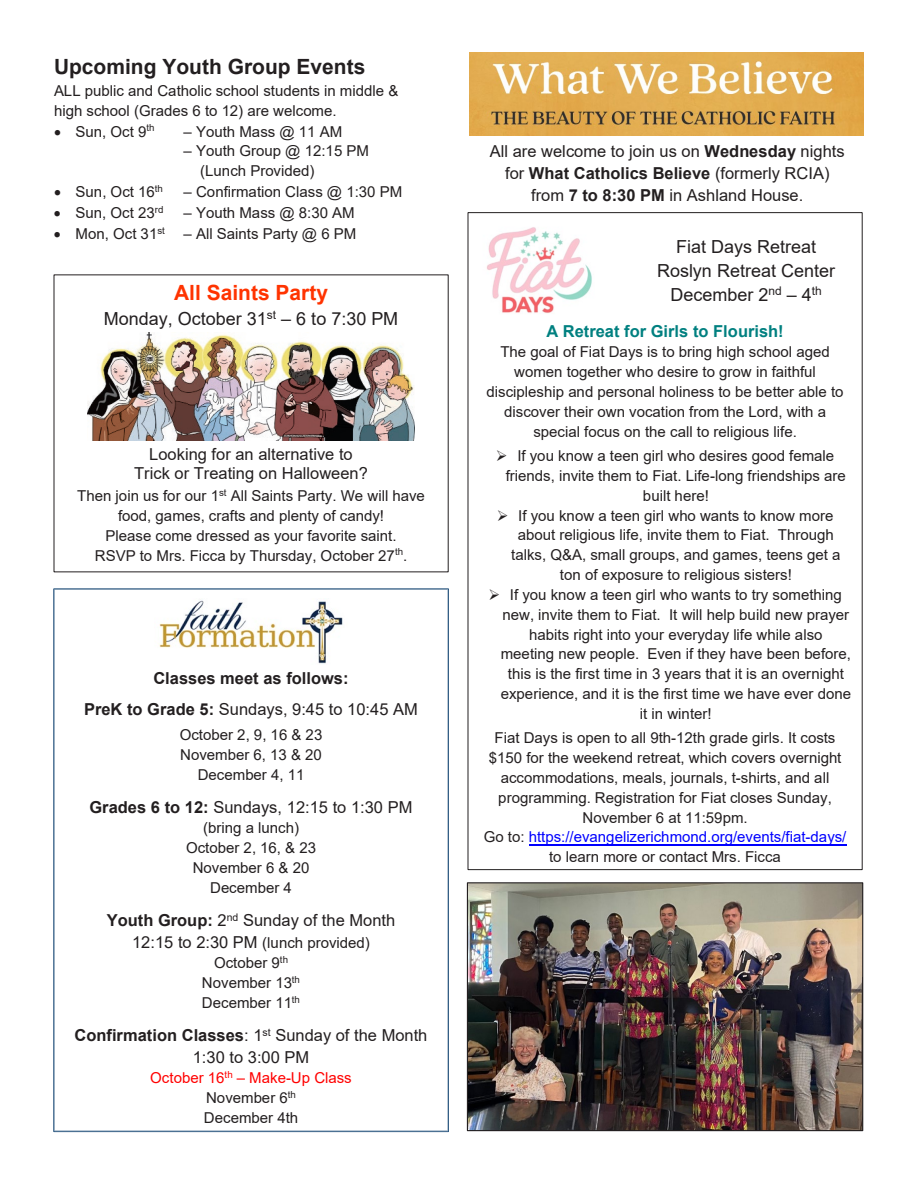
<style>
.page{position:relative;width:918px;height:1188px;background:#fff}
.page>*{position:absolute;margin:0;border:0;box-sizing:border-box;transform-origin:0 0}
.t1{font:700 21px "Arial";color:#231f20}
.t2{font:700 21px "Arial";color:#f30}
.t3{font:18px/23.9px "Arial";color:#231f20;text-align:center}
.t4{font:16.5px/21.8px "Arial";color:#231f20;text-align:center}
.t5{font:700 16.5px/30.8px "Arial";color:#231f20;text-align:center}
.t6{font:700 16.5px "Arial";color:#008080}
.t7{font:15px/19.8px "Arial";color:#231f20;text-align:center}
.t8{font:15px/19.8px "Arial";color:#f00;text-align:center}
.s1{font-weight:400}
.s2{font-weight:700}
.s3{font-size:16.5px}
.s4{color:#231f20}
.s5{color:#00f}
</style>
<div class="page">
<svg style="left:53px;top:588px;width:396px;height:544px"></svg>
<img style="left:154px;top:598px;width:193px;height:66px">
<img style="left:470px;top:52px;width:394px;height:84px">
<img style="left:88px;top:332px;width:326px;height:109px">
<hr style="left:529px;top:844px;width:317px;height:1px;background:#00f">
<img style="left:487px;top:227px;width:105px;height:87px">
<img style="left:469px;top:884px;width:392px;height:245px">
<div style="left:467px;top:882px;width:396px;height:249px;border:1px solid #231f20"></div>
<p class="t1" style="left:54px;top:52px;width:313px">Upcoming Youth Group Events</p>
<p class="t7" style="left:54px;top:81px;width:346px;text-align:left">ALL public and Catholic school students in middle &amp; high school (Grades 6 to 12) are welcome.</p>
<p class="t7" style="left:54px;top:121px;width:102px">• Sun, Oct 9<sup>th</sup></p>
<p class="t7" style="left:184px;top:121px;width:160px">– Youth Mass @ 11 AM</p>
<p class="t7" style="left:200px;top:141px;width:170px;text-align:left;text-indent:-17px">– Youth Group @ 12:15 PM (Lunch Provided)</p>
<p class="t7" style="left:54px;top:182px;width:110px">• Sun, Oct 16<sup>th</sup></p>
<p class="t7" style="left:184px;top:182px;width:220px">– Confirmation Class @ 1:30 PM</p>
<p class="t7" style="left:54px;top:203px;width:111px">• Sun, Oct 23<sup>rd</sup></p>
<p class="t7" style="left:184px;top:203px;width:173px">– Youth Mass @ 8:30 AM</p>
<p class="t7" style="left:54px;top:224px;width:304px">• Mon, Oct 31<sup>st</sup> – All Saints Party @ 6 PM</p>
<p class="t2" style="left:174px;top:278px;width:156px">All Saints Party</p>
<p class="t3" style="left:104px;top:307px;width:296px">Monday, October 31<sup>st</sup> – 6 to 7:30 PM</p>
<p class="t4" style="left:134px;top:445px;width:235px;line-height:19px">Looking for an alternative to<br>Trick or Treating on Halloween?</p>
<p class="t7" style="left:77px;top:486px;width:349px">Then join us for our 1<sup>st</sup> All Saints Party. We will have food, games, crafts and plenty of candy!<br>Please come dressed as your favorite saint.<br>RSVP to Mrs. Ficca by Thursday, October 27<sup>th</sup>.</p>
<p class="t5" style="left:84px;top:663px;width:335px">Classes meet as follows:<br>PreK to Grade 5: <span class="s1">Sundays, 9:45 to 10:45 AM</span></p>
<p class="t7" style="left:180px;top:725px;width:144px">October 2, 9, 16 &amp; 23<br>November 6, 13 &amp; 20<br>December 4, 11</p>
<p class="t4" style="left:90px;top:796px;width:324px"><span class="s2">Grades 6 to 12:</span> Sundays, 12:15 to 1:30 PM</p>
<p class="t7" style="left:186px;top:818px;width:132px">(bring a lunch)<br>October 2, 16, &amp; 23<br>November 6 &amp; 20<br>December 4</p>
<p class="t4" style="left:107px;top:909px;width:290px"><span class="s2">Youth Group:</span> 2<sup>nd</sup> Sunday of the Month</p>
<p class="t7" style="left:132px;top:932px;width:239px"><span class="s3">12:15 to 2:30 PM</span> (lunch provided)<br>October 9<sup>th<br></sup>November 13<sup>th<br></sup>December 11<sup>th</sup></p>
<p class="t4" style="left:75px;top:1024px;width:354px"><span class="s2">Confirmation Classes</span>: 1<sup>st</sup> Sunday of the Month<br>1:30 to 3:00 PM</p>
<p class="t8" style="left:150px;top:1068px;width:203px">October 16<sup>th</sup> – Make-Up Class<br><span class="s4">November 6</span><sup>th<br></sup><span class="s4">December 4th</span></p>
<p class="t4" style="left:490px;top:140px;width:356px">All are welcome to join us on <span class="s2">Wednesday</span> nights for <span class="s2">What Catholics Believe</span> (formerly RCIA) from <span class="s2">7 to 8:30 PM</span> in Ashland House.</p>
<p class="t3" style="left:657px;top:235px;width:180px">Fiat Days Retreat<br>Roslyn Retreat Center<br>December 2<sup>nd</sup> – 4<sup>th</sup></p>
<p class="t6" style="left:546px;top:320px;width:239px">A Retreat for Girls to Flourish!</p>
<p class="t7" style="left:487px;top:342px;width:359px">The goal of Fiat Days is to bring high school aged women together who desire to grow in faithful discipleship and personal holiness to be better able to discover their own vocation from the Lord, with a special focus on the call to religious life.</p>
<p class="t7" style="left:496px;top:446px;width:340px">➢ If you know a teen girl who desires good female</p>
<p class="t7" style="left:506px;top:466px;width:342px">friends, invite them to Fiat. Life-long friendships are</p>
<p class="t7" style="left:643px;top:486px;width:68px">built here!</p>
<p class="t7" style="left:497px;top:505px;width:338px">➢ If you know a teen girl who wants to know more</p>
<p class="t7" style="left:518px;top:525px;width:318px">about religious life, invite them to Fiat. Through</p>
<p class="t7" style="left:511px;top:545px;width:331px">talks, Q&amp;A, small groups, and games, teens get a</p>
<p class="t7" style="left:560px;top:565px;width:233px">ton of exposure to religious sisters!</p>
<p class="t7" style="left:488px;top:585px;width:355px">➢ If you know a teen girl who wants to try something</p>
<p class="t7" style="left:502px;top:605px;width:348px">new, invite them to Fiat. It will help build new prayer</p>
<p class="t7" style="left:529px;top:624px;width:295px">habits right into your everyday life while also</p>
<p class="t7" style="left:501px;top:644px;width:352px">meeting new people. Even if they have been before,</p>
<p class="t7" style="left:508px;top:664px;width:338px">this is the first time in 3 years that it is an overnight</p>
<p class="t7" style="left:501px;top:684px;width:352px">experience, and it is the first time we have ever done</p>
<p class="t7" style="left:640px;top:704px;width:73px">it in winter!</p>
<p class="t7" style="left:484px;top:728px;width:364px">Fiat Days is open to all 9th-12th grade girls. It costs $150 for the weekend retreat, which covers overnight accommodations, meals, journals, t-shirts, and all programming. Registration for Fiat closes Sunday, November 6 at 11:59pm.<br>Go to: <span class="s5">https://evangelizerichmond.org/events/fiat-days/ </span>to learn more or contact Mrs. Ficca</p>
</div>
